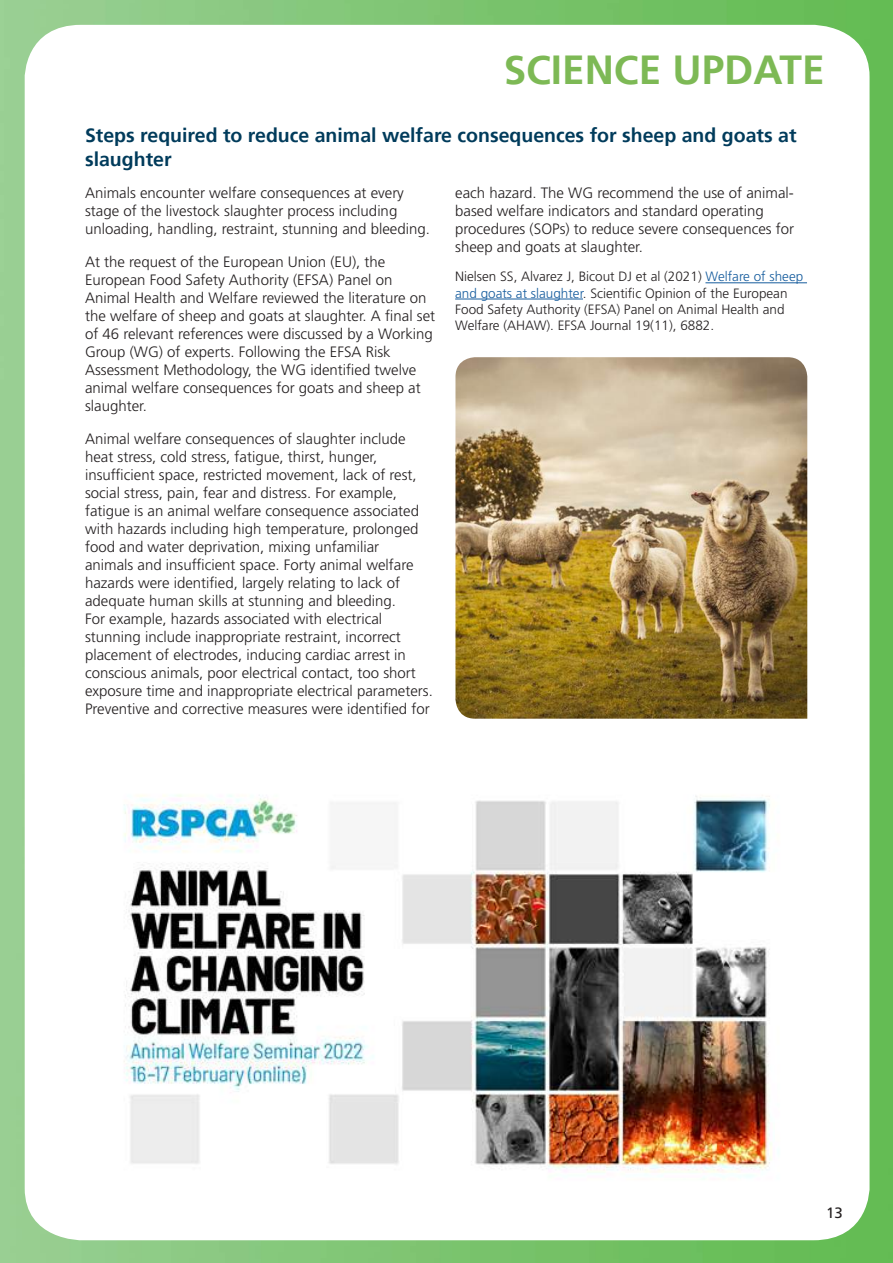
<style>
.page{position:relative;width:893px;height:1263px;background:#fff}
.page>*{position:absolute;margin:0;border:0;box-sizing:border-box;transform-origin:0 0}
.t1{font:700 40.5px "Frutiger 65";color:#7db955}
.t2{font:700 19.5px/23.4px "Frutiger 65";color:#003b5b}
.t3{font:300 15px/18px "Frutiger LT Std";color:#231f20}
.t4{font:15px "Frutiger LT Std";color:#231f20}
.t5{font:300 13.5px/16.2px "Frutiger LT Std";color:#231f20}
.s1{color:#175d9e}
</style>
<div class="page">
<img style="left:0;top:0;width:893px;height:1263px">
<hr style="left:705px;top:282px;width:102px;height:1px;background:#175d9e">
<hr style="left:455px;top:299px;width:128px;height:1px;background:#175d9e">
<img style="left:455px;top:357px;width:352px;height:362px">
<img style="left:85px;top:756px;width:724px;height:451px">
<h1 class="t1" style="left:504px;top:46px;width:322px">SCIENCE UPDATE</h1>
<h2 class="t2" style="left:85px;top:124px;width:713px">Steps required to reduce animal welfare consequences for sheep and goats at slaughter</h2>
<p class="t3" style="left:85px;top:185px;width:346px">Animals encounter welfare consequences at every stage of the livestock slaughter process including unloading, handling, restraint, stunning and bleeding.</p>
<p class="t3" style="left:85px;top:253px;width:352px">At the request of the European Union (EU), the European Food Safety Authority (EFSA) Panel on Animal Health and Welfare reviewed the literature on the welfare of sheep and goats at slaughter. A final set of 46 relevant references were discussed by a Working Group (WG) of experts. Following the EFSA Risk Assessment Methodology, the WG identified twelve animal welfare consequences for goats and sheep at slaughter.</p>
<p class="t3" style="left:85px;top:430px;width:349px">Animal welfare consequences of slaughter include heat stress, cold stress, fatigue, thirst, hunger, insufficient space, restricted movement, lack of rest, social stress, pain, fear and distress. For example, fatigue is an animal welfare consequence associated with hazards including high temperature, prolonged food and water deprivation, mixing unfamiliar<br>animals and insufficient space. Forty animal welfare hazards were identified, largely relating to lack of adequate human skills at stunning and bleeding.<br>For example, hazards associated with electrical stunning include inappropriate restraint, incorrect placement of electrodes, inducing cardiac arrest in conscious animals, poor electrical contact, too short exposure time and inappropriate electrical parameters.<br>Preventive and corrective measures were identified for</p>
<p class="t3" style="left:455px;top:185px;width:340px">each hazard. The WG recommend the use of animal&shy;based welfare indicators and standard operating procedures (SOPs) to reduce severe consequences for sheep and goats at slaughter.</p>
<p class="t5" style="left:455px;top:269px;width:350px">Nielsen SS, Alvarez J, Bicout DJ et al (2021) <span class="s1">Welfare of sheep and goats at slaughter</span>. Scientific Opinion of the European Food Safety Authority (EFSA) Panel on Animal Health and Welfare (AHAW). EFSA Journal 19(11), 6882.</p>
<p class="t4" style="left:826px;top:1204px;width:18px">13</p>
</div>
